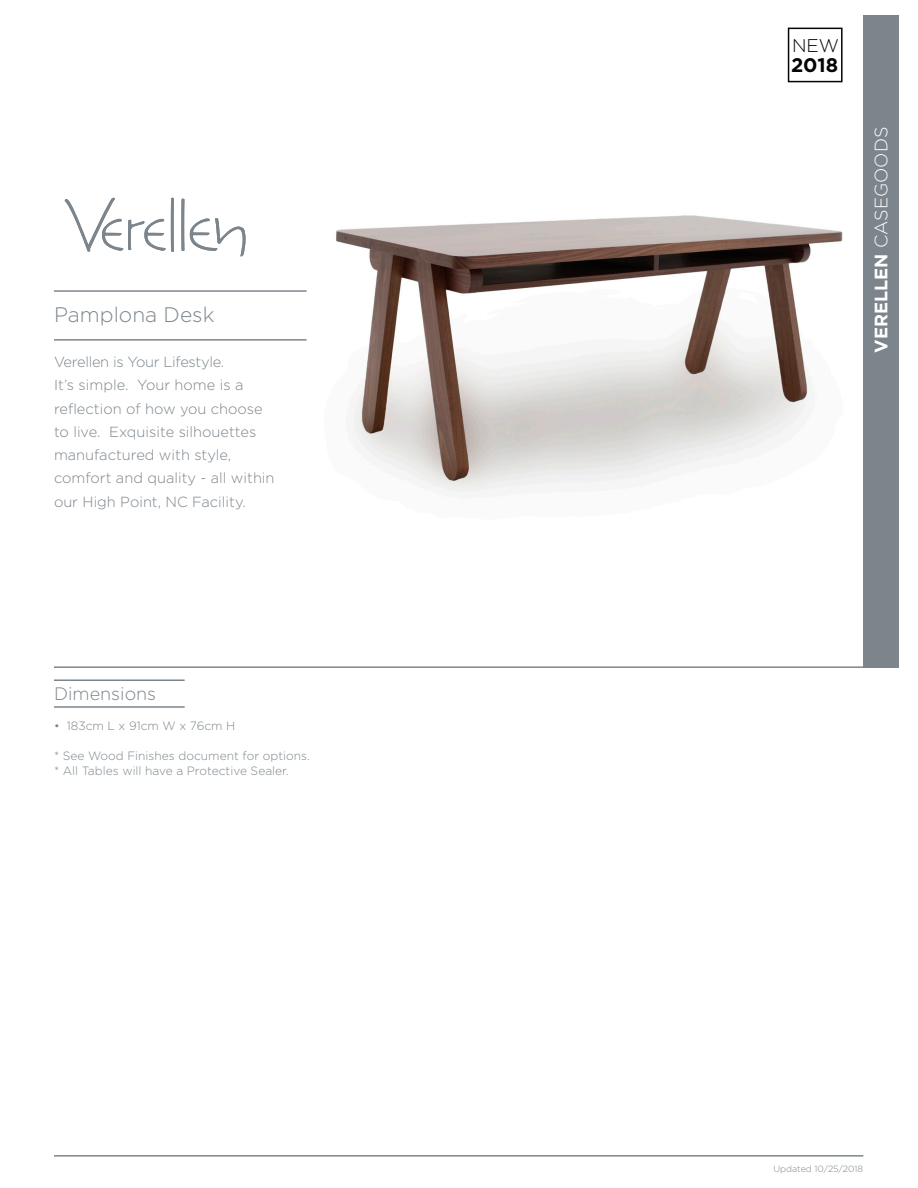
<style>
.page{position:relative;width:918px;height:1188px;background:#fff}
.page>*{position:absolute;margin:0;border:0;box-sizing:border-box;transform-origin:0 0}
.t1{font:300 21px "Gotham";color:#7c858c}
.t2{font:700 19.65px "Gotham";color:#040503}
.t3{font:300 18.3px "Gotham";color:#040503}
.t4{font:300 18px "Gotham";color:#fff}
.t5{font:300 18px "Gotham";color:#7c858c}
.t6{font:300 14.7px/23.2px "Gotham";color:#7c858c}
.t7{font:300 14.7px "Gotham";letter-spacing:-.02em;color:#7c858c}
.t8{font:300 12px "Gotham";color:#7c868d}
.t9{font:300 12px "Gotham";color:#7c858c}
.t10{font:300 9px "Gotham";color:#7c858c}
.s1{font-weight:700}
</style>
<div class="page">
<hr style="left:54px;top:339px;width:253px;height:2px;background:#7c858c">
<hr style="left:54px;top:290px;width:253px;height:2px;background:#7c858c">
<hr style="left:54px;top:666px;width:809px;height:2px;background:#7c858c">
<hr style="left:54px;top:1155px;width:809px;height:2px;background:#7c858c">
<svg style="left:64px;top:198px;width:110px;height:54px"></svg>
<svg style="left:181px;top:199px;width:65px;height:57px"></svg>
<div style="left:863px;top:15px;width:35px;height:653px;background:#7c858c"></div>
<div style="left:788px;top:28px;width:55px;height:54px;border:2px solid #050504"></div>
<hr style="left:54px;top:706px;width:131px;height:2px;background:#7c858c">
<hr style="left:54px;top:680px;width:131px;height:1px;background:#7c858c">
<img style="left:336px;top:215px;width:507px;height:277px">
<p class="t1" style="left:54px;top:301px;width:162px">Pamplona Desk</p>
<p class="t7" style="left:54px;top:353px;width:172px">Verellen is Your Lifestyle.</p>
<p class="t6" style="left:54px;top:373px;width:210px">It’s simple. Your home is a reflection of how you choose to live. Exquisite silhouettes manufactured with style,</p>
<p class="t6" style="left:54px;top:466px;width:222px">comfort and quality - all within our High Point, NC Facility.</p>
<p class="t5" style="left:54px;top:682px;width:104px">Dimensions</p>
<p class="t9" style="left:54px;top:719px;width:183px">• 183cm L x 91cm W x 76cm H</p>
<p class="t8" style="left:54px;top:749px;width:257px">* See Wood Finishes document for options.</p>
<p class="t8" style="left:54px;top:764px;width:236px">* All Tables will have a Protective Sealer.</p>
<p class="t3" style="left:792px;top:34px;width:49px">NEW</p>
<p class="t2" style="left:791px;top:52px;width:49px">2018</p>
<p class="t4" style="left:870px;top:352px;width:227px;rotate:-90deg"><span class="s1">VERELLEN</span> CASEGOODS</p>
<p class="t10" style="left:773px;top:1163px;width:91px">Updated 10/25/2018</p>
</div>
